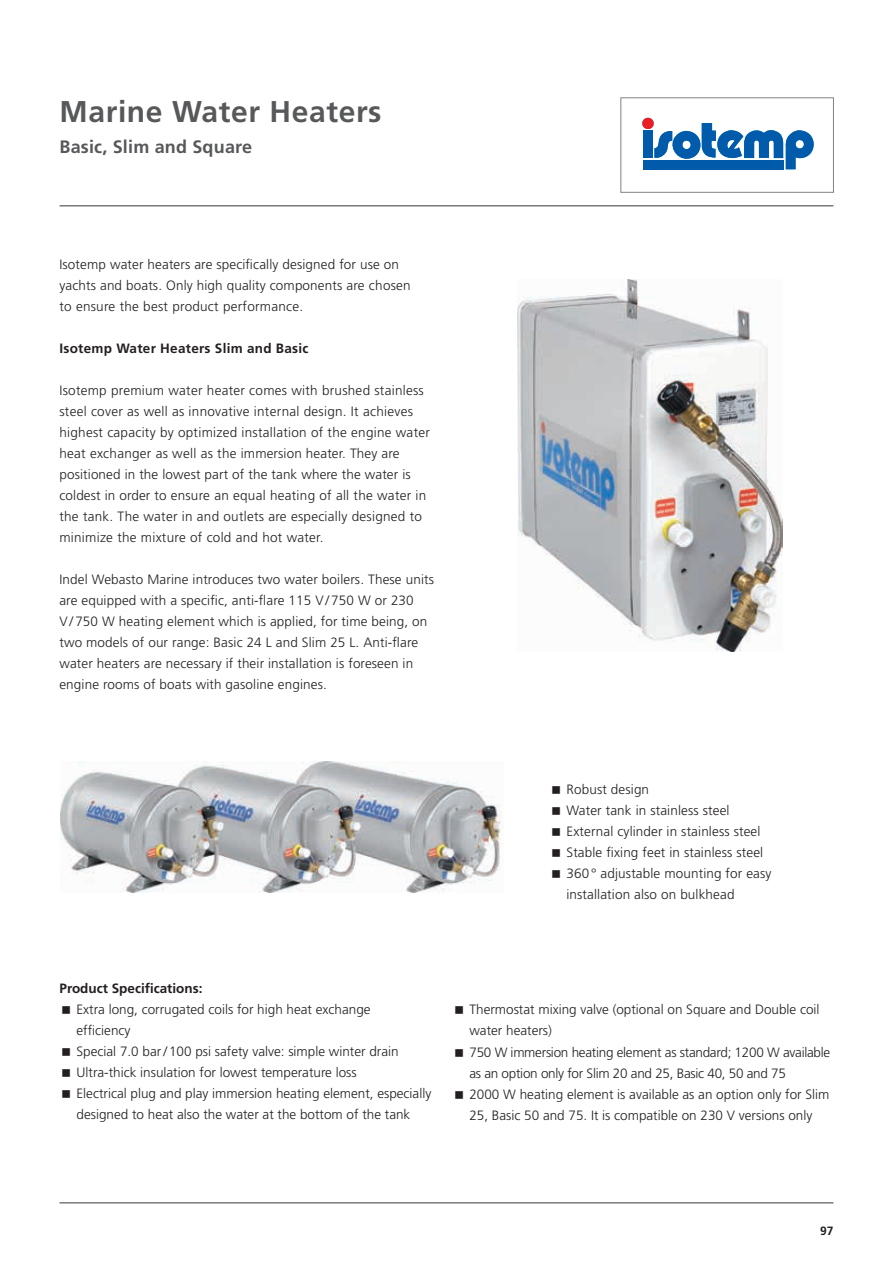
<style>
.page{position:relative;width:893px;height:1263px;background:#fff}
.page>*{position:absolute;margin:0;border:0;box-sizing:border-box;transform-origin:0 0}
.t1{font:700 30px "Frutiger";letter-spacing:.02em;color:#57585a}
.t2{font:700 18px "Frutiger";letter-spacing:.01em;color:#57585a}
.t3{font:300 13.5px/21px "Frutiger";letter-spacing:.01em;color:#231f20}
.t4{font:700 13.5px "Frutiger";letter-spacing:.02em;color:#231f20}
.t5{font:700 13.5px "Frutiger";color:#231f20}
.t6{font:700 12px "Frutiger";color:#231f20}
</style>
<div class="page">
<hr style="left:60px;top:205px;width:773px;height:1px;background:#57585a">
<div style="left:620px;top:97px;width:214px;height:96px;border:1px solid #808285"></div>
<img style="left:60px;top:762px;width:444px;height:130px">
<img style="left:518px;top:280px;width:264px;height:372px">
<svg style="left:642px;top:118px;width:172px;height:51px"></svg>
<hr style="left:60px;top:1202px;width:773px;height:1px;background:#57585a">
<h1 class="t1" style="left:60px;top:94px;width:324px">Marine Water Heaters</h1>
<h2 class="t2" style="left:60px;top:136px;width:194px">Basic, Slim and Square</h2>
<p class="t3" style="left:59px;top:254px;width:353px">Isotemp water heaters are specifically designed for use on yachts and boats. Only high quality components are chosen to ensure the best product performance.</p>
<p class="t4" style="left:59px;top:340px;width:251px">Isotemp Water Heaters Slim and Basic</p>
<p class="t3" style="left:59px;top:380px;width:372px">Isotemp premium water heater comes with brushed stainless steel cover as well as innovative internal design. It achieves highest capacity by optimized installation of the engine water heat exchanger as well as the immersion heater. They are positioned in the lowest part of the tank where the water is coldest in order to ensure an equal heating of all the water in the tank. The water in and outlets are especially designed to minimize the mixture of cold and hot water.</p>
<p class="t3" style="left:59px;top:569px;width:376px">Indel Webasto Marine introduces two water boilers. These units are equipped with a specific, anti-flare 115 V/ 750 W or 230<br>V/ 750 W heating element which is applied, for time being, on two models of our range: Basic 24 L and Slim 25 L. Anti-flare water heaters are necessary if their installation is foreseen in engine rooms of boats with gasoline engines.</p>
<p class="t3" style="left:566px;top:779px;width:207px">Robust design<br>Water tank in stainless steel<br>External cylinder in stainless steel<br>Stable fixing feet in stainless steel<br>360 ° adjustable mounting for easy installation also on bulkhead</p>
<p class="t5" style="left:60px;top:981px;width:145px">Product Specifications:</p>
<p class="t3" style="left:77px;top:999px;width:356px">Extra long, corrugated coils for high heat exchange<br>efficiency<br>Special 7.0 bar / 100 psi safety valve: simple winter drain Ultra-thick insulation for lowest temperature loss<br>Electrical plug and play immersion heating element, especially designed to heat also the water at the bottom of the tank</p>
<p class="t3" style="left:469px;top:999px;width:362px">Thermostat mixing valve (optional on Square and Double coil water heaters)<br>750 W immersion heating element as standard; 1200 W available as an option only for Slim 20 and 25, Basic 40, 50 and 75<br>2000 W heating element is available as an option only for Slim 25, Basic 50 and 75. It is compatible on 230 V versions only</p>
<p class="t6" style="left:820px;top:1224px;width:15px">97</p>
</div>
